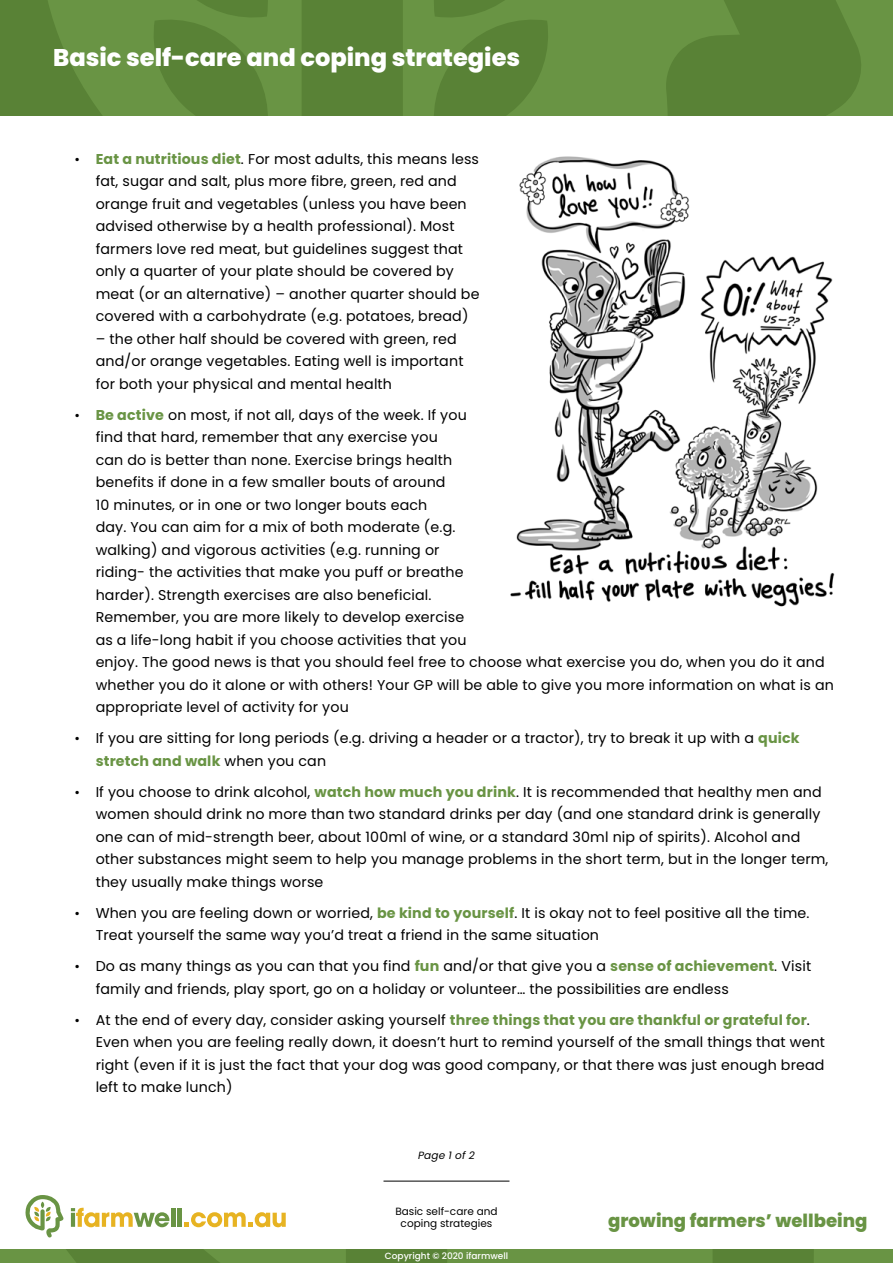
<style>
.page{position:relative;width:893px;height:1263px;background:#fff}
.page>*{position:absolute;margin:0;border:0;box-sizing:border-box;transform-origin:0 0}
.t1{font:800 24.15px "Poppins";color:#fff}
.t2{font:800 18.15px "Poppins";color:#699444}
.t3{font:14.25px/22.5px "Poppins";letter-spacing:.01em;color:#000}
.t4{font:10.5px/12.6px "Poppins";color:#000;text-align:center}
.t5{font:italic 10.5px "Poppins";letter-spacing:.01em;color:#000}
.t6{font:500 9px "Poppins";color:#fff}
.s1{font-size:13.5px}
.s2{font-weight:700;color:#699444}
</style>
<div class="page">
<div style="left:0;top:0;width:893px;height:116px;background:#699444"></div>
<svg style="left:0;top:0;width:861px;height:116px;fill:#598236"></svg>
<svg style="left:431px;top:0;width:120px;height:116px"></svg>
<svg style="left:150px;top:0;width:121px;height:116px"></svg>
<hr style="left:383px;top:1181px;width:126px;height:1px;background:#000">
<svg style="left:25px;top:1195px;width:39px;height:42px"></svg>
<svg style="left:71px;top:1208px;width:98px;height:19px"></svg>
<hr style="left:171px;top:1208px;width:4px;height:19px;background:#699444">
<hr style="left:178px;top:1208px;width:4px;height:19px;background:#699444">
<svg style="left:185px;top:1212px;width:101px;height:15px"></svg>
<svg style="left:0;top:1249px;width:893px;height:14px;background:#628d3e"></svg>
<img style="left:510px;top:156px;width:325px;height:451px">
<h1 class="t1" style="left:53px;top:46px;width:469px">Basic self-care and coping strategies</h1>
<p class="t3" style="left:96px;top:148px;width:385px;text-indent:-21px"><span class="s1">•</span> <span class="s2">Eat a nutritious diet</span>. For most adults, this means less fat, sugar and salt, plus more fibre, green, red and orange fruit and vegetables (unless you have been advised otherwise by a health professional). Most farmers love red meat, but guidelines suggest that only a quarter of your plate should be covered by meat (or an alternative) – another quarter should be covered with a carbohydrate (e.g. potatoes, bread)</p>
<p class="t3" style="left:96px;top:328px;width:369px">– the other half should be covered with green, red and/or orange vegetables. Eating well is important for both your physical and mental health</p>
<p class="t3" style="left:96px;top:404px;width:740px;text-indent:-21px"><span class="s1">•</span> <span class="s2">Be active</span> on most, if not all, days of the week. If you<br>find that hard, remember that any exercise you<br>can do is better than none. Exercise brings health<br>benefits if done in a few smaller bouts of around<br>10 minutes, or in one or two longer bouts each<br>day. You can aim for a mix of both moderate (e.g.<br>walking) and vigorous activities (e.g. running or<br>riding- the activities that make you puff or breathe<br>harder). Strength exercises are also beneficial.<br>Remember, you are more likely to develop exercise<br>as a life-long habit if you choose activities that you<br>enjoy. The good news is that you should feel free to choose what exercise you do, when you do it and whether you do it alone or with others! Your GP will be able to give you more information on what is an appropriate level of activity for you</p>
<p class="t3" style="left:96px;top:727px;width:705px;text-indent:-21px"><span class="s1">•</span> If you are sitting for long periods (e.g. driving a header or a tractor), try to break it up with a <span class="s2">quick stretch and walk</span> when you can</p>
<p class="t3" style="left:96px;top:781px;width:734px;text-indent:-21px"><span class="s1">•</span> If you choose to drink alcohol, <span class="s2">watch how much you drink</span>. It is recommended that healthy men and women should drink no more than two standard drinks per day (and one standard drink is generally one can of mid-strength beer, about 100ml of wine, or a standard 30ml nip of spirits). Alcohol and other substances might seem to help you manage problems in the short term, but in the longer term, they usually make things worse</p>
<p class="t3" style="left:96px;top:902px;width:715px;text-indent:-21px"><span class="s1">•</span> When you are feeling down or worried, <span class="s2">be kind to yourself</span>. It is okay not to feel positive all the time.<br>Treat yourself the same way you’d treat a friend in the same situation</p>
<p class="t3" style="left:96px;top:955px;width:717px;text-indent:-21px"><span class="s1">•</span> Do as many things as you can that you find <span class="s2">fun</span> and/or that give you a <span class="s2">sense of achievement</span>. Visit family and friends, play sport, go on a holiday or volunteer… the possibilities are endless</p>
<p class="t3" style="left:96px;top:1009px;width:731px;text-indent:-21px"><span class="s1">•</span> At the end of every day, consider asking yourself <span class="s2">three things that you are thankful or grateful for</span>.<br>Even when you are feeling really down, it doesn’t hurt to remind yourself of the small things that went right (even if it is just the fact that your dog was good company, or that there was just enough bread left to make lunch)</p>
<p class="t5" style="left:418px;top:1150px;width:58px">Page 1 of 2</p>
<p class="t4" style="left:395px;top:1205px;width:104px">Basic self-care and coping strategies</p>
<p class="t6" style="left:385px;top:1252px;width:125px">Copyright © 2020 ifarmwell</p>
<p class="t2" style="left:608px;top:1212px;width:261px">growing farmers’ wellbeing</p>
</div>
